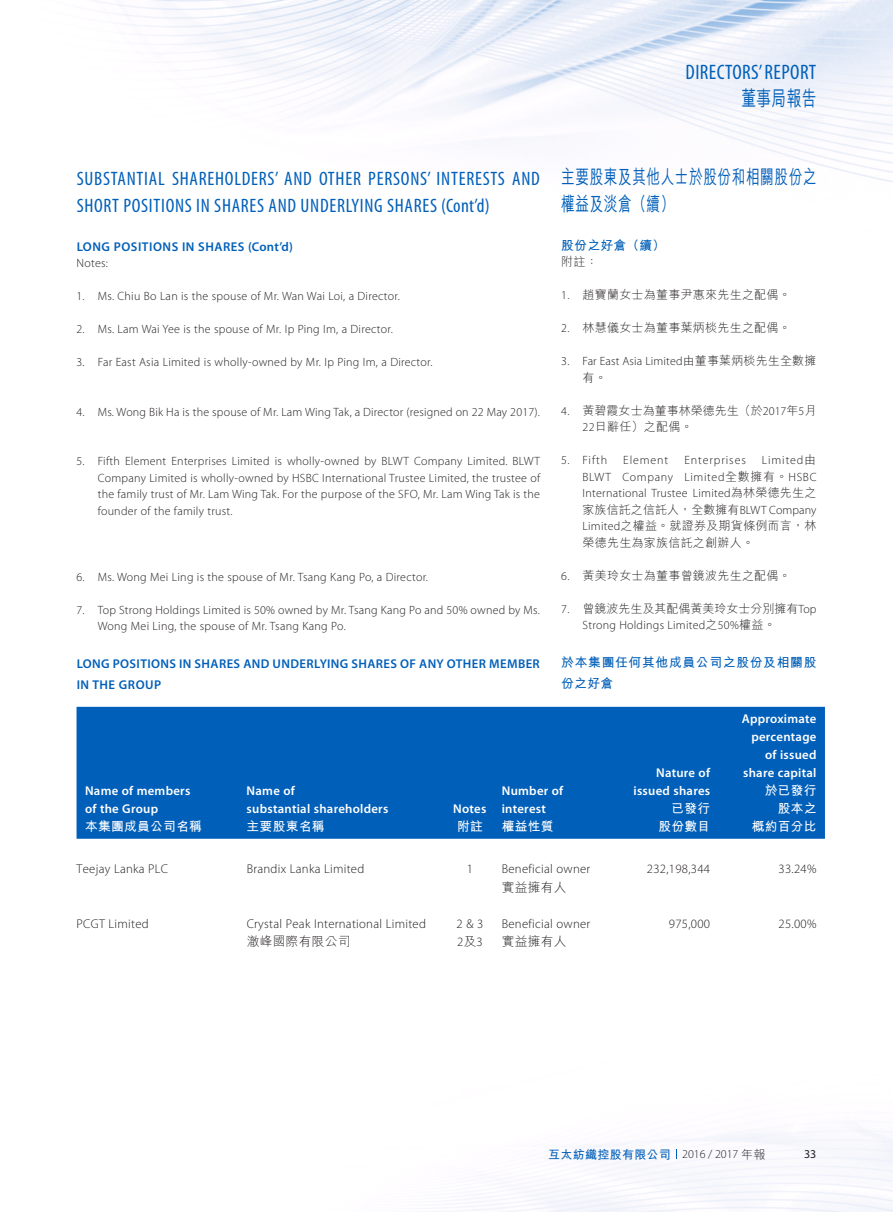
<style>
.page{position:relative;width:893px;height:1212px;background:#fff}
.page>*{position:absolute;margin:0;border:0;box-sizing:border-box;transform-origin:0 0}
.t1{font:condensed 21px "Myriad Pro";letter-spacing:.02em;color:#005fb9}
.t2{font:500 21px "M Hei HK";letter-spacing:.025em;color:#005fb9;scale:.7 1}
.t3{font:condensed 19.5px/27px "Myriad Pro";letter-spacing:.04em;color:#005fb9}
.t4{font:500 19.5px/27px "M Hei HK";letter-spacing:.04em;color:#005fb9;scale:.7 1}
.t5{font:300 12.75px "Myriad Pro";letter-spacing:.02em;color:#231f20}
.t6{font:600 12.75px/18px "Myriad Pro";letter-spacing:.02em;color:#fff}
.t7{font:600 12.75px "Myriad Pro";letter-spacing:.03em;color:#005fb9}
.t8{font:700 12.75px/18px "M Hei HK";letter-spacing:.02em;color:#fff;text-align:right}
.t9{font:700 12.75px/21px "M Hei HK";letter-spacing:.055em;color:#005fb9}
.t10{font:300 12.75px "M Hei HK";letter-spacing:.02em;color:#231f20}
.t11{font:300 12px/16.5px "Myriad Pro";letter-spacing:.02em;color:#231f20;text-align:justify}
.t12{font:300 12px/16.5px "M Hei HK";letter-spacing:.02em;color:#231f20;text-align:justify}
.t13{font:300 12px/16.5px "M Hei HK";color:#231f20}
.t14{font:700 12px "M Hei HK";letter-spacing:.025em;color:#005fb9}
.t15{font:300 12px "Myriad Pro";letter-spacing:.075em;color:#231f20}
.t16{font:12px "Myriad Pro";color:#231f20}
.s1{font-family:"Myriad Pro"}
.s2{font-family:"M Hei HK"}
.s3{font-family:"Myriad Pro";font-weight:300;color:#231f20}
.s4{font-weight:300;color:#231f20}
</style>
<div class="page">
<img style="left:76px;top:0;width:817px;height:1212px">
<div style="left:77px;top:707px;width:748px;height:132px;background:#005fb9"></div>
<h1 class="t1" style="left:686px;top:60px;width:132px">DIRECTORS’ REPORT</h1>
<h1 class="t2" style="left:741px;top:83px;width:109px">董事局報告</h1>
<h2 class="t3" style="left:77px;top:165px;width:465px">SUBSTANTIAL SHAREHOLDERS’ AND OTHER PERSONS’ INTERESTS AND<br>SHORT POSITIONS IN SHARES AND UNDERLYING SHARES (Cont’d)</h2>
<p class="t7" style="left:77px;top:238px;width:138px">LONG POSITIONS IN SHAR</p>
<p class="t7" style="left:231px;top:238px;width:64px">ES (Cont’d)</p>
<p class="t11" style="left:77px;top:255px;width:33px">Notes:</p>
<p class="t11" style="left:77px;top:288px;width:325px">1. Ms. Chiu Bo Lan is the spouse of Mr. Wan Wai Loi, a Director.</p>
<p class="t11" style="left:77px;top:321px;width:318px">2. Ms. Lam Wai Yee is the spouse of Mr. Ip Ping Im, a Director.</p>
<p class="t11" style="left:77px;top:354px;width:357px">3. Far East Asia Limited is wholly-owned by Mr. Ip Ping Im, a Director.</p>
<p class="t11" style="left:77px;top:404px;width:465px">4. Ms. Wong Bik Ha is the spouse of Mr. Lam Wing Tak, a Director (resigned on 22 May 2017).</p>
<p class="t11" style="left:98px;top:453px;width:444px;text-indent:-21px">5. Fifth Element Enterprises Limited is wholly-owned by BLWT Company Limited. BLWT Company Limited is wholly-owned by HSBC International Trustee Limited, the trustee of the family trust of Mr. Lam Wing Tak. For the purpose of the SFO, Mr. Lam Wing Tak is the founder of the family trust.</p>
<p class="t11" style="left:77px;top:569px;width:353px">6. Ms. Wong Mei Ling is the spouse of Mr. Tsang Kang Po, a Director.</p>
<p class="t11" style="left:98px;top:602px;width:443px;text-indent:-21px">7. Top Strong Holdings Limited is 50% owned by Mr. Tsang Kang Po and 50% owned by Ms.<br>Wong Mei Ling, the spouse of Mr. Tsang Kang Po.</p>
<p class="t7" style="left:77px;top:655px;width:134px">LONG POSITIONS IN SHAR</p>
<p class="t7" style="left:227px;top:655px;width:141px">ES AND UNDERLYING SHAR</p>
<p class="t7" style="left:384px;top:655px;width:157px">ES OF ANY OTH ER MEMBER</p>
<p class="t7" style="left:77px;top:676px;width:77px">IN THE GROUP</p>
<h2 class="t4" style="left:561px;top:161px;width:366px">主要股東及其他人士於股份和相關股份之權益及淡倉（續）</h2>
<p class="t9" style="left:561px;top:233px;width:105px">股份之好倉（續）</p>
<p class="t12" style="left:561px;top:253px;width:38px">附註：</p>
<p class="t12" style="left:561px;top:286px;width:231px"><span class="s1">1.</span> 趙寶蘭女士為董事尹惠來先生之配偶。</p>
<p class="t12" style="left:561px;top:319px;width:231px"><span class="s1">2.</span> 林慧儀女士為董事葉炳棪先生之配偶。</p>
<p class="t11" style="left:561px;top:353px;width:257px">3. Far East Asia Limited<span class="s2">由董事葉炳棪先生全數擁</span></p>
<p class="t12" style="left:583px;top:368px;width:26px">有。</p>
<p class="t13" style="left:583px;top:401px;width:235px;text-indent:-21px"><span class="s1">4.</span> 黃碧霞女士為董事林榮德先生（於<span class="s1">2017</span>年<span class="s1">5</span>月<br><span class="s1">22</span>日辭任）之配偶。</p>
<p class="t11" style="left:561px;top:452px;width:47px">5. Fifth</p>
<p class="t15" style="left:623px;top:453px;width:47px">Element</p>
<p class="t15" style="left:684px;top:453px;width:63px">Enterprises</p>
<p class="t11" style="left:583px;top:452px;width:235px;text-indent:179px">Limited<span class="s2">由</span>BLWT Company Limited<span class="s2">全數擁有。</span>HSBC International Trustee Limited<span class="s2">為林榮德先生之</span></p>
<p class="t12" style="left:583px;top:500px;width:235px">家族信託之信託人，全數擁有<span class="s1">BLWT Company Limited</span>之權益。就證券及期貨條例而言，林榮德先生為家族信託之創辦人。</p>
<p class="t12" style="left:561px;top:566px;width:231px"><span class="s1">6.</span> 黃美玲女士為董事曾鏡波先生之配偶。</p>
<p class="t13" style="left:561px;top:599px;width:257px"><span class="s1">7.</span> 曾鏡波先生及其配偶黃美玲女士分別擁有<span class="s1">Top</span></p>
<p class="t11" style="left:583px;top:617px;width:195px">Strong Holdings Limited<span class="s2">之</span>50%<span class="s2">權益。</span></p>
<p class="t9" style="left:561px;top:650px;width:257px">於本集團任何其他成員公司之股份及相關股份之好倉</p>
<p class="t6" style="left:85px;top:781px;width:107px">Name of members of the Group</p>
<p class="t8" style="left:85px;top:816px;width:118px">本集團成員公司名稱</p>
<p class="t6" style="left:247px;top:781px;width:143px">Name of<br>substantial shareholders</p>
<p class="t8" style="left:247px;top:816px;width:79px">主要股東名稱</p>
<p class="t6" style="left:453px;top:799px;width:35px">Notes</p>
<p class="t8" style="left:457px;top:816px;width:27px">附註</p>
<p class="t6" style="left:502px;top:781px;width:63px">Number of interest</p>
<p class="t8" style="left:502px;top:816px;width:53px">權益性質</p>
<p class="t6" style="left:633px;top:763px;width:78px;text-align:right">Nature of issued shares</p>
<p class="t8" style="left:658px;top:798px;width:53px">已發行股份數目</p>
<p class="t6" style="left:742px;top:709px;width:76px;text-align:right">Approximate percentage of issued share capital</p>
<p class="t8" style="left:752px;top:780px;width:66px">於已發行股本之<br>概約百分比</p>
<p class="t5" style="left:77px;top:862px;width:93px">Teejay Lanka PLC</p>
<p class="t5" style="left:247px;top:862px;width:119px">Brandix Lanka Limited</p>
<p class="t5" style="left:467px;top:862px;width:8px">1</p>
<p class="t5" style="left:502px;top:862px;width:90px">Beneficial owner</p>
<p class="t5" style="left:647px;top:862px;width:65px">232,198,344</p>
<p class="t5" style="left:779px;top:862px;width:39px">33.24%</p>
<p class="t10" style="left:502px;top:878px;width:66px">實益擁有人</p>
<p class="t5" style="left:77px;top:917px;width:74px">PCGT Limited</p>
<p class="t5" style="left:247px;top:917px;width:181px">Crystal Peak International Limited</p>
<p class="t5" style="left:456px;top:917px;width:28px">2 &amp; 3</p>
<p class="t5" style="left:502px;top:917px;width:90px">Beneficial owner</p>
<p class="t5" style="left:669px;top:917px;width:43px">975,000</p>
<p class="t5" style="left:779px;top:917px;width:39px">25.00%</p>
<p class="t10" style="left:247px;top:933px;width:105px">澈峰國際有限公司</p>
<p class="t5" style="left:457px;top:935px;width:27px">2<span class="s2">及</span>3</p>
<p class="t10" style="left:502px;top:933px;width:66px">實益擁有人</p>
<p class="t14" style="left:548px;top:1146px;width:219px">互太紡織控股有限公司 <span class="s3">2016 / 2017</span> <span class="s4">年報</span></p>
<p class="t16" style="left:804px;top:1147px;width:14px">33</p>
</div>
